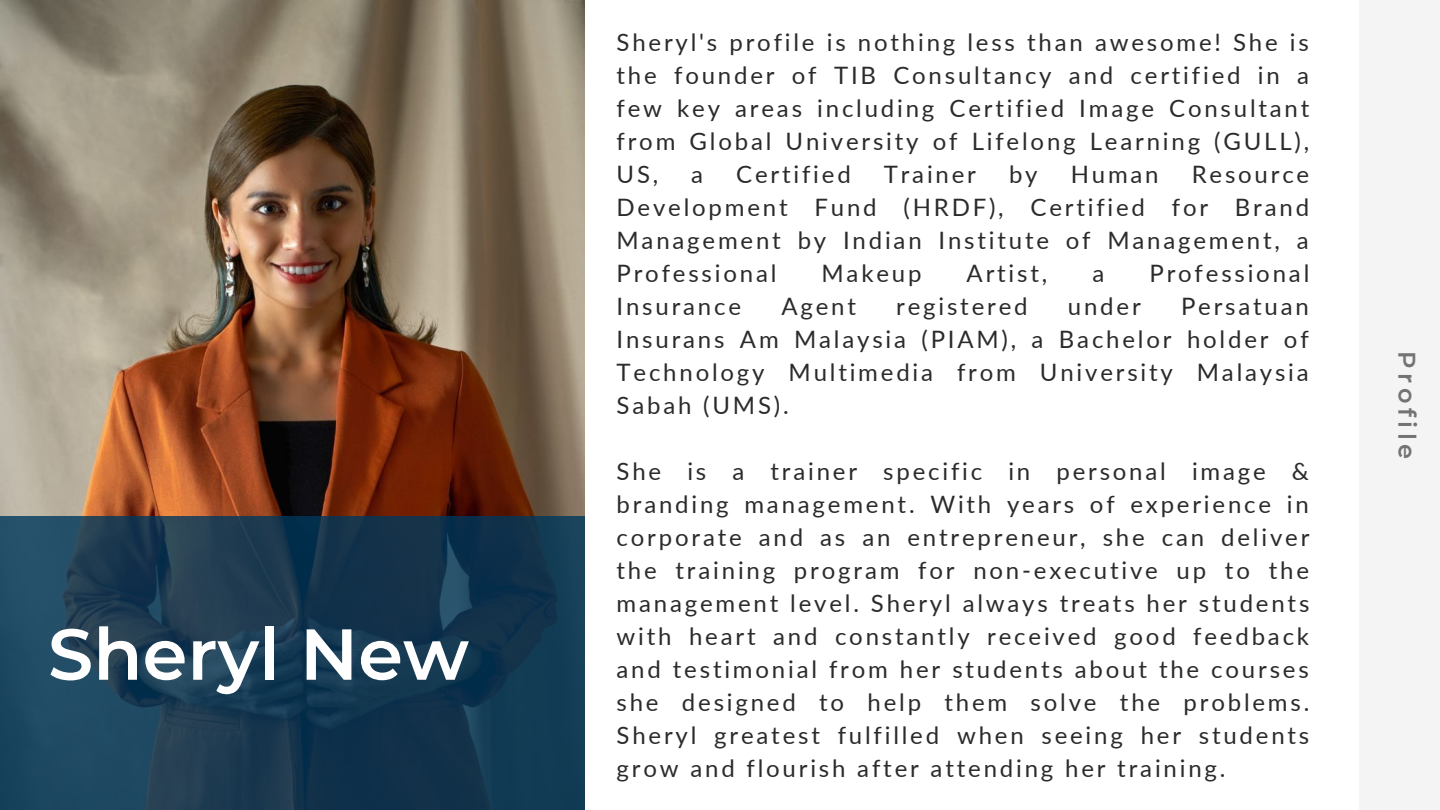
<style>
.page{position:relative;width:1440px;height:810px;background:#fff}
.page>*{position:absolute;margin:0;border:0;box-sizing:border-box;transform-origin:0 0}
.t1{font:600 72px "Montserrat";color:#fff}
.t2{font:24px/33px "Lato";letter-spacing:.115em;color:#2b2b2b;text-align:justify}
.t3{font:600 24px "Montserrat";letter-spacing:.19em;color:#737373}
</style>
<div class="page">
<img style="left:0;top:0;width:585px;height:516px">
<svg style="left:0;top:516px;width:585px;height:294px"></svg>
<div style="left:1359px;top:0;width:81px;height:810px;background:#f4f4f4"></div>
<p class="t1" style="left:48px;top:610px;width:423px">Sheryl New</p>
<p class="t2" style="left:617px;top:25px;width:694px">Sheryl's profile is nothing less than awesome! She is the founder of TIB Consultancy and certified in a few key areas including Certified Image Consultant from Global University of Lifelong Learning (GULL), US,</p>
<p class="t2" style="left:691px;top:157px;width:13px">a</p>
<p class="t2" style="left:736px;top:157px;width:116px">Certified</p>
<p class="t2" style="left:884px;top:157px;width:94px">Trainer</p>
<p class="t2" style="left:1009px;top:157px;width:30px">by</p>
<p class="t2" style="left:1071px;top:157px;width:89px">Human</p>
<p class="t2" style="left:617px;top:157px;width:694px;text-indent:575px">Resource Development Fund (HRDF), Certified for Brand Management by Indian Institute of Management, a Professional</p>
<p class="t2" style="left:822px;top:256px;width:101px">Makeup</p>
<p class="t2" style="left:967px;top:256px;width:82px">Artist,</p>
<p class="t2" style="left:1092px;top:256px;width:13px">a</p>
<p class="t2" style="left:1149px;top:256px;width:161px">Professional</p>
<p class="t2" style="left:617px;top:289px;width:126px">Insurance</p>
<p class="t2" style="left:781px;top:289px;width:76px">Agent</p>
<p class="t2" style="left:896px;top:289px;width:133px">registered</p>
<p class="t2" style="left:1068px;top:289px;width:74px">under</p>
<p class="t2" style="left:617px;top:289px;width:694px;text-indent:564px">Persatuan Insurans Am Malaysia (PIAM), a Bachelor holder of Technology Multimedia from University Malaysia Sabah (UMS).</p>
<p class="t2" style="left:617px;top:454px;width:694px">She is a trainer specific in personal image &amp; branding management. With years of experience in corporate and as an entrepreneur, she can deliver the training program for non-executive up to the management level. Sheryl always treats her students with heart and constantly received good feedback and testimonial from her students about the courses she designed to help them solve the problems.<br>Sheryl greatest fulfilled when seeing her students grow and flourish after attending her training.</p>
<p class="t3" style="left:1422px;top:351px;width:109px;rotate:90deg">Profile</p>
</div>
